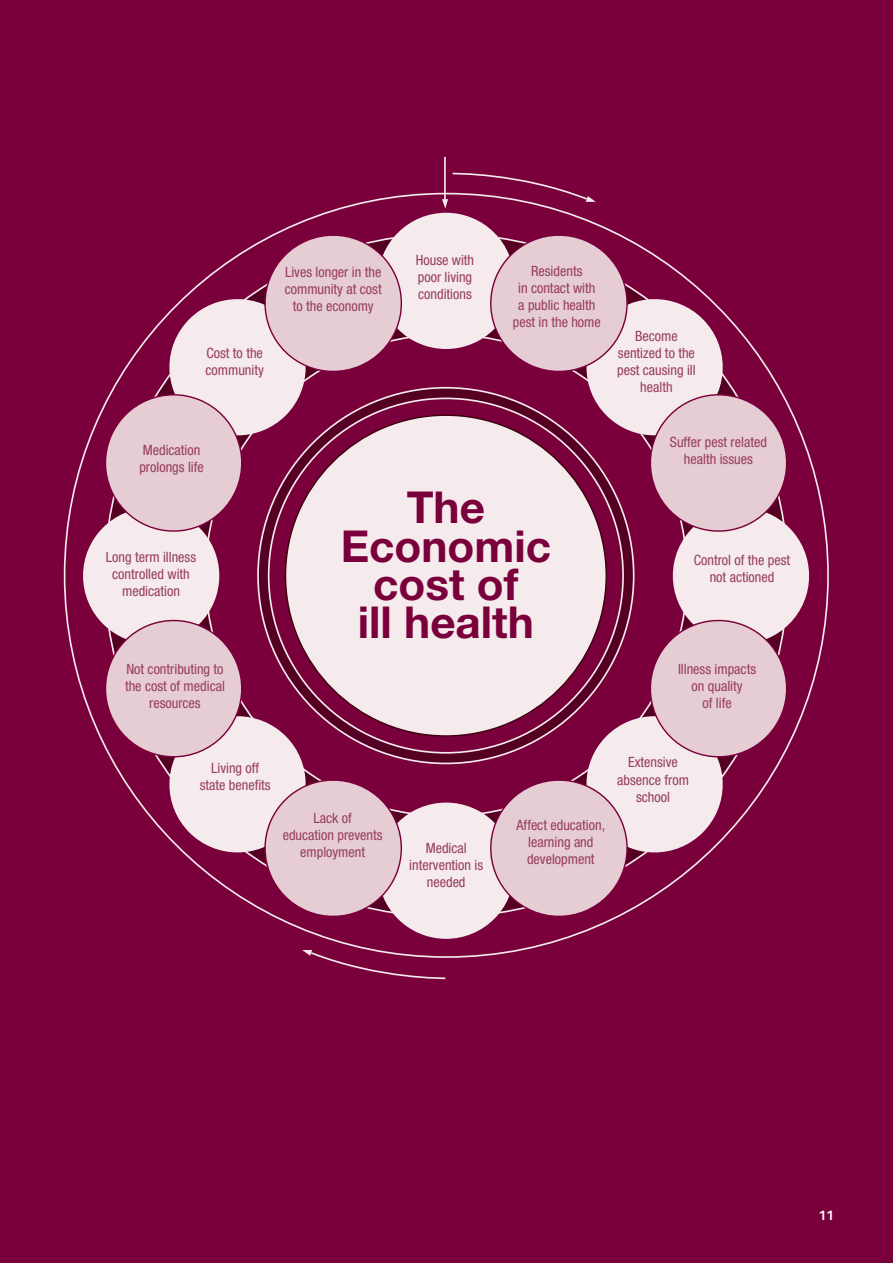
<style>
.page{position:relative;width:893px;height:1263px;background:#7a003c}
.page>*{position:absolute;margin:0;border:0;box-sizing:border-box;transform-origin:0 0}
.t1{font:700 44.1px/38.4px "Helvetica Neue LT Std";color:#7a003c;text-align:center}
.t2{font:condensed 14.25px/17.1px "Helvetica Neue LT Std";color:#973c5f;text-align:center}
.t3{font:700 13.5px "FS Albert";color:#fff}
</style>
<div class="page">
<div style="left:378px;top:213px;width:136px;height:136px;background:#f5eaec;border-radius:50%"></div>
<div style="left:378px;top:802px;width:136px;height:137px;background:#f5eaec;border-radius:50%"></div>
<div style="left:673px;top:508px;width:136px;height:136px;background:#f5eaec;border-radius:50%"></div>
<div style="left:83px;top:508px;width:136px;height:136px;background:#f5eaec;border-radius:50%"></div>
<svg style="left:482px;top:609px;width:316px;height:316px"></svg>
<svg style="left:96px;top:226px;width:315px;height:316px"></svg>
<svg style="left:96px;top:611px;width:316px;height:314px"></svg>
<svg style="left:480px;top:224px;width:316px;height:316px"></svg>
<div style="left:285px;top:415px;width:321px;height:321px;background:#f5eaec;border-radius:50%"></div>
<hr style="left:444px;top:157px;width:2px;height:48px;background:#f5eaec">
<svg style="left:442px;top:172px;width:154px;height:37px"></svg>
<svg style="left:302px;top:950px;width:145px;height:30px"></svg>
<p class="t2" style="left:205px;top:344px;width:60px;text-align:left">Cost to the community</p>
<p class="t2" style="left:139px;top:442px;width:66px;text-align:left">Medication prolongs life</p>
<p class="t2" style="left:106px;top:548px;width:92px">Long term illness controlled with medication</p>
<p class="t2" style="left:125px;top:660px;width:101px">Not contributing to the cost of medical resources</p>
<p class="t2" style="left:285px;top:263px;width:98px">Lives longer in the community at cost to the economy</p>
<p class="t2" style="left:416px;top:251px;width:60px;text-align:left">House with poor living conditions</p>
<p class="t2" style="left:513px;top:262px;width:90px">Residents<br>in contact with<br>a public health pest in the home</p>
<p class="t2" style="left:617px;top:327px;width:80px">Become sentized to the pest causing ill health</p>
<h1 class="t1" style="left:341px;top:487px;width:212px">The<br>Economic cost of<br>ill health</h1>
<p class="t2" style="left:670px;top:433px;width:98px">Suffer pest related health issues</p>
<p class="t2" style="left:694px;top:551px;width:98px">Control of the pest not actioned</p>
<p class="t2" style="left:678px;top:660px;width:80px">Illness impacts on quality<br>of life</p>
<p class="t2" style="left:200px;top:759px;width:72px">Living off state benefits</p>
<p class="t2" style="left:283px;top:809px;width:101px">Lack of<br>education prevents employment</p>
<p class="t2" style="left:409px;top:839px;width:75px">Medical intervention is needed</p>
<p class="t2" style="left:517px;top:816px;width:90px">Affect education, learning and development</p>
<p class="t2" style="left:617px;top:754px;width:73px">Extensive absence from school</p>
<p class="t3" style="left:819px;top:1208px;width:17px">11</p>
</div>
